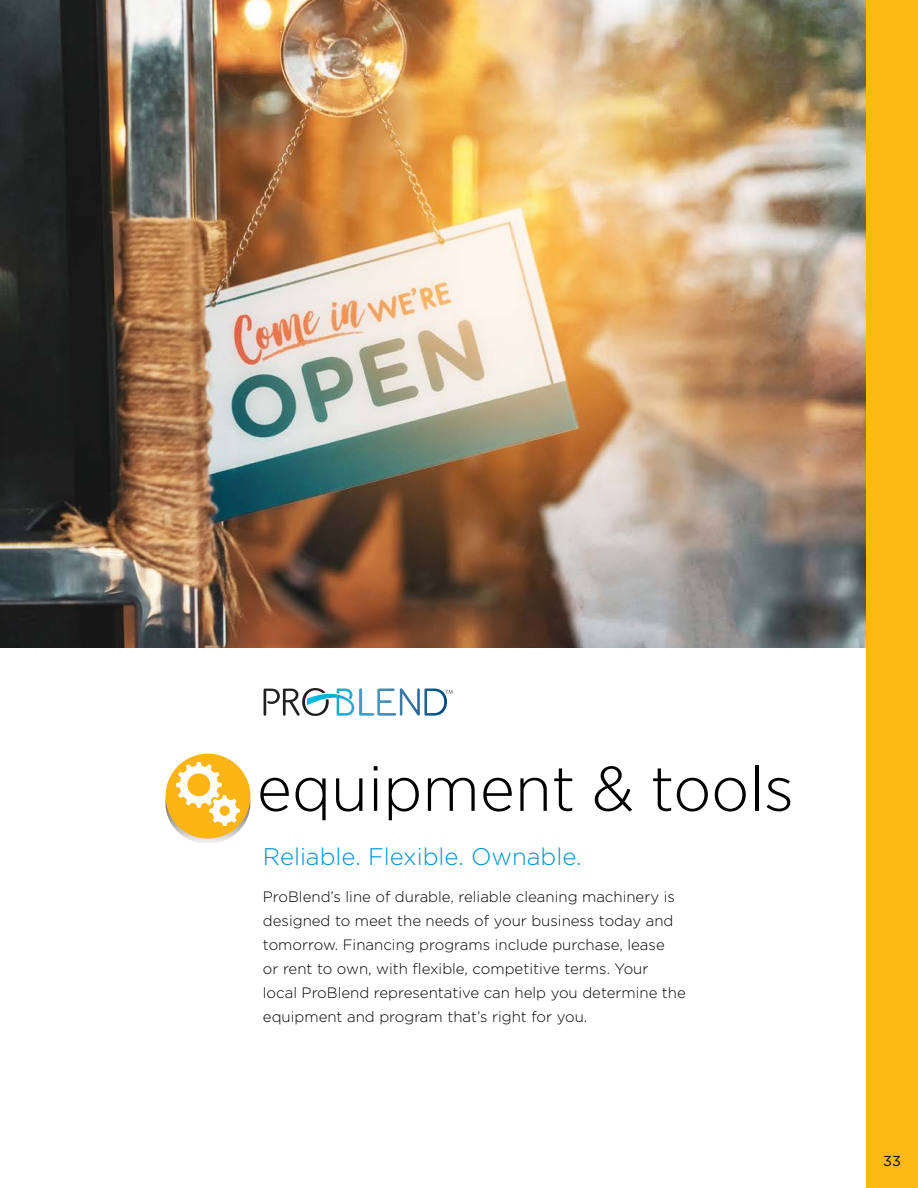
<style>
.page{position:relative;width:918px;height:1188px;background:#fff}
.page>*{position:absolute;margin:0;border:0;box-sizing:border-box;transform-origin:0 0}
.t1{font:300 63px "Gotham Narrow";color:#000;scale:1.1 1}
.t2{font:300 24px "Gotham";color:#0194d3}
.t3{font:300 15px/24px "Gotham";color:#000}
.t4{font:14.4px "Gotham";color:#000}
</style>
<div class="page">
<svg style="left:264px;top:688px;width:189px;height:28px"></svg>
<div style="left:166px;top:754px;width:84px;height:85px;background:#fcb515;border-radius:50%"></div>
<svg style="left:165px;top:762px;width:85px;height:81px"></svg>
<img style="left:0;top:0;width:866px;height:648px">
<img style="left:0;top:554px;width:1px;height:94px">
<div style="left:866px;top:0;width:52px;height:1188px;background:#fdb913"></div>
<h1 class="t1" style="left:257px;top:750px;width:489px">equipment &amp; tools</h1>
<h2 class="t2" style="left:263px;top:841px;width:320px">Reliable. Flexible. Ownable.</h2>
<p class="t3" style="left:263px;top:885px;width:425px">ProBlend’s line of durable, reliable cleaning machinery is designed to meet the needs of your business today and tomorrow. Financing programs include purchase, lease<br>or rent to own, with flexible, competitive terms. Your local ProBlend representative can help you determine the equipment and program that’s right for you.</p>
<p class="t4" style="left:883px;top:1151px;width:19px">33</p>
</div>
